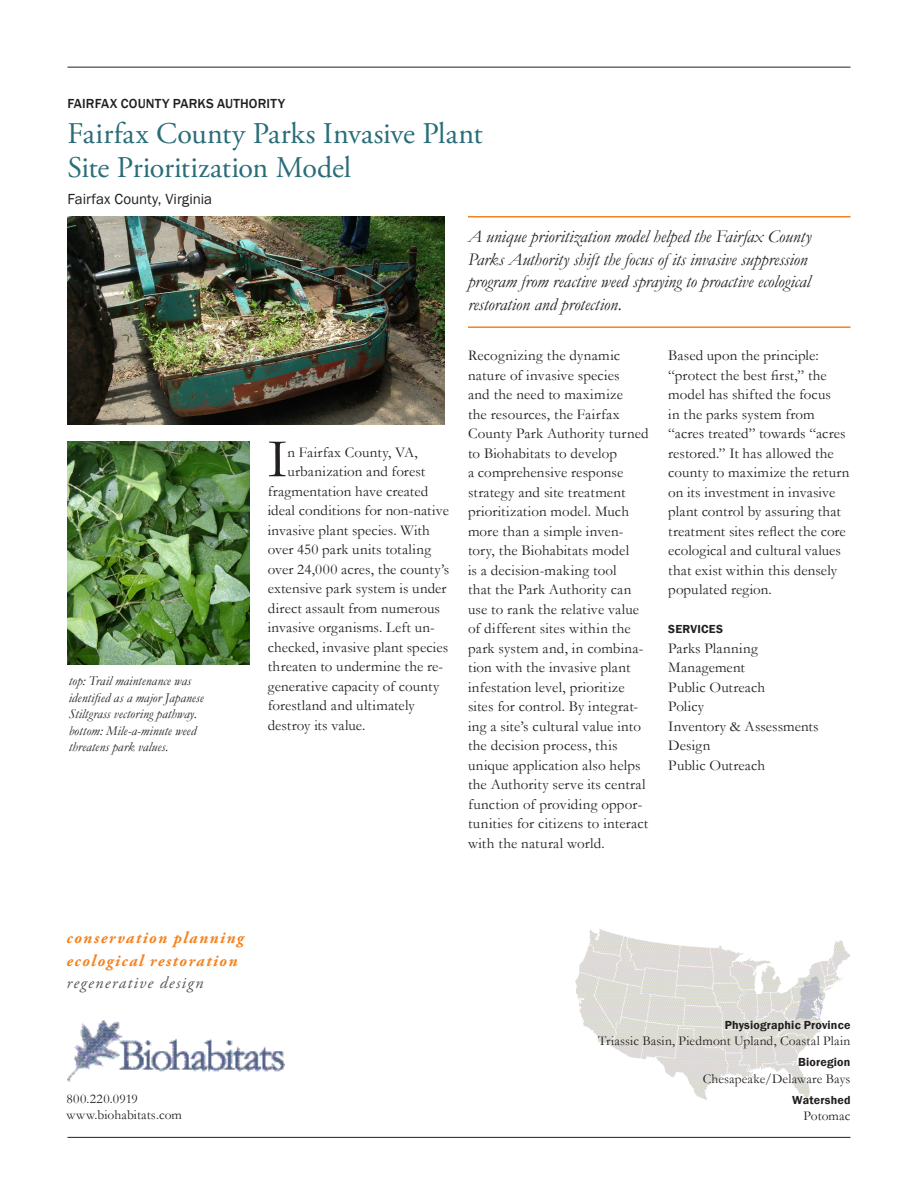
<style>
.page{position:relative;width:918px;height:1188px;background:#fff}
.page>*{position:absolute;margin:0;border:0;box-sizing:border-box;transform-origin:0 0}
.text_with_initial_ca{font:55.5px "Garamond";color:#231f20}
.head_2{font:30px "Adobe Garamond Pro";letter-spacing:-.005em;color:#296d78}
.wow_statement{font:italic 18px/22.5px "Garamond";letter-spacing:-.005em;color:#231f20}
.area_of_service-this{font:italic 700 16.5px "Adobe Garamond Pro";letter-spacing:.085em;color:#f58220}
.areas_of_service-oth{font:italic 16.5px "Adobe Garamond Pro";letter-spacing:.08em;color:#57585a}
.text{font:15px/19.5px "Garamond";letter-spacing:.01em;color:#231f20}
.text_with_initial_ca-2{font:15px "Garamond";letter-spacing:.005em;color:#231f20}
.head_3{font:15px "Franklin Gothic";color:#231f20}
.t1{font:italic 13.5px/16.5px "Garamond";letter-spacing:.01em;color:#231f20}
.geographic_fact{font:13.5px "Garamond";letter-spacing:.01em;color:#231f20}
.head_1{font:500 13.5px "Franklin Gothic";letter-spacing:.01em;color:#231f20}
.phone_web{font:13.5px "Garamond";letter-spacing:.005em;color:#231f20}
.phone_web-2{font:13.5px "Garamond";letter-spacing:.025em;color:#231f20}
.geographic_subhead{font:600 12px "Franklin Gothic";letter-spacing:.015em;color:#231f20}
.main_subhead__servic{font:600 12px "Franklin Gothic";letter-spacing:.02em;color:#231f20}
</style>
<div class="page">
<img style="left:68px;top:1020px;width:217px;height:61px">
<img style="left:575px;top:929px;width:275px;height:171px">
<hr style="left:68px;top:1137px;width:782px;height:1px;background:#231f20">
<hr style="left:468px;top:326px;width:382px;height:2px;background:#f58220">
<hr style="left:468px;top:216px;width:382px;height:2px;background:#f58220">
<img style="left:68px;top:216px;width:376px;height:208px">
<img style="left:68px;top:441px;width:182px;height:224px">
<hr style="left:68px;top:67px;width:782px;height:1px;background:#231f20">
<p class="head_1" style="left:68px;top:96px;width:219px">FAIRFAX COUNTY PARKS AUTHORITY</p>
<p class="head_2" style="left:68px;top:115px;width:417px">Fairfax County Parks Invasive Plant</p>
<p class="head_2" style="left:68px;top:150px;width:285px">Site Prioritization Model</p>
<p class="head_3" style="left:68px;top:190px;width:146px">Fairfax County, Virginia</p>
<p class="t1" style="left:69px;top:672px;width:137px">top: Trail maintenance was identified as a major Japanese<br>Stiltgrass vectoring pathway.</p>
<p class="t1" style="left:69px;top:722px;width:129px">bottom: Mile-a-minute weed threatens park values.</p>
<p class="text_with_initial_ca" style="left:268px;top:422px;width:21px">I</p>
<p class="text_with_initial_ca-2" style="left:287px;top:442px;width:132px">n Fairfax County, VA,</p>
<p class="text_with_initial_ca-2" style="left:287px;top:462px;width:139px">urbanization and forest</p>
<p class="text_with_initial_ca-2" style="left:268px;top:481px;width:162px">fragmentation have created</p>
<p class="text_with_initial_ca-2" style="left:268px;top:501px;width:183px">ideal conditions for non-native</p>
<p class="text_with_initial_ca-2" style="left:268px;top:520px;width:164px">invasive plant species. With</p>
<p class="text_with_initial_ca-2" style="left:268px;top:540px;width:165px">over 450 park units totaling</p>
<p class="text_with_initial_ca-2" style="left:268px;top:559px;width:183px">over 24,000 acres, the county’s</p>
<p class="text_with_initial_ca-2" style="left:268px;top:579px;width:180px">extensive park system is under</p>
<p class="text_with_initial_ca-2" style="left:268px;top:598px;width:174px">direct assault from numerous</p>
<p class="text_with_initial_ca-2" style="left:268px;top:618px;width:169px">invasive organisms. Left un-</p>
<p class="text_with_initial_ca-2" style="left:268px;top:637px;width:182px">checked, invasive plant species</p>
<p class="text_with_initial_ca-2" style="left:268px;top:657px;width:177px">threaten to undermine the re-</p>
<p class="text_with_initial_ca-2" style="left:268px;top:676px;width:173px">generative capacity of county</p>
<p class="text_with_initial_ca-2" style="left:268px;top:696px;width:149px">forestland and ultimately</p>
<p class="text_with_initial_ca-2" style="left:268px;top:715px;width:99px">destroy its value.</p>
<p class="wow_statement" style="left:468px;top:225px;width:345px">A unique prioritization model helped the Fairfax County Parks Authority shift the focus of its invasive suppression program from reactive weed spraying to proactive ecological restoration and protection.</p>
<p class="text" style="left:468px;top:345px;width:182px">Recognizing the dynamic nature of invasive species<br>and the need to maximize<br>the resources, the Fairfax<br>County Park Authority turned to Biohabitats to develop<br>a comprehensive response strategy and site treatment prioritization model. Much more than a simple inven&shy;tory, the Biohabitats model<br>is a decision-making tool<br>that the Park Authority can use to rank the relative value of different sites within the park system and, in combina&shy;tion with the invasive plant infestation level, prioritize sites for control. By integrat&shy;ing a site’s cultural value into the decision process, this unique application also helps the Authority serve its central function of providing oppor&shy;tunities for citizens to interact with the natural world.</p>
<p class="text" style="left:668px;top:345px;width:183px">Based upon the principle: “protect the best first,” the model has shifted the focus<br>in the parks system from “acres treated” towards “acres restored.” It has allowed the county to maximize the return on its investment in invasive plant control by assuring that treatment sites reflect the core ecological and cultural values that exist within this densely populated region.</p>
<p class="main_subhead__servic" style="left:668px;top:622px;width:56px">SERVICES</p>
<p class="text" style="left:668px;top:638px;width:91px">Parks Planning</p>
<p class="text" style="left:668px;top:657px;width:78px">Management</p>
<p class="text" style="left:668px;top:677px;width:98px">Public Outreach</p>
<p class="text" style="left:668px;top:696px;width:37px">Policy</p>
<p class="text" style="left:668px;top:716px;width:152px">Inventory &amp; Assessments</p>
<p class="text" style="left:668px;top:735px;width:44px">Design</p>
<p class="text" style="left:668px;top:755px;width:98px">Public Outreach</p>
<p class="area_of_service-this" style="left:67px;top:929px;width:178px">conservation planning</p>
<p class="area_of_service-this" style="left:67px;top:951px;width:172px">ecological restoration</p>
<p class="areas_of_service-oth" style="left:67px;top:973px;width:138px">regenerative design</p>
<p class="phone_web-2" style="left:67px;top:1090px;width:73px">800.220.0919</p>
<p class="phone_web" style="left:67px;top:1106px;width:117px">www.biohabitats.com</p>
<p class="geographic_subhead" style="left:725px;top:1018px;width:127px">Physiographic Province</p>
<p class="geographic_fact" style="left:598px;top:1032px;width:254px">Triassic Basin, Piedmont Upland, Coastal Plain</p>
<p class="geographic_subhead" style="left:798px;top:1055px;width:54px">Bioregion</p>
<p class="geographic_fact" style="left:703px;top:1069px;width:149px">Chesapeake/Delaware Bays</p>
<p class="geographic_subhead" style="left:792px;top:1092px;width:60px">Watershed</p>
<p class="geographic_fact" style="left:803px;top:1107px;width:49px">Potomac</p>
</div>
